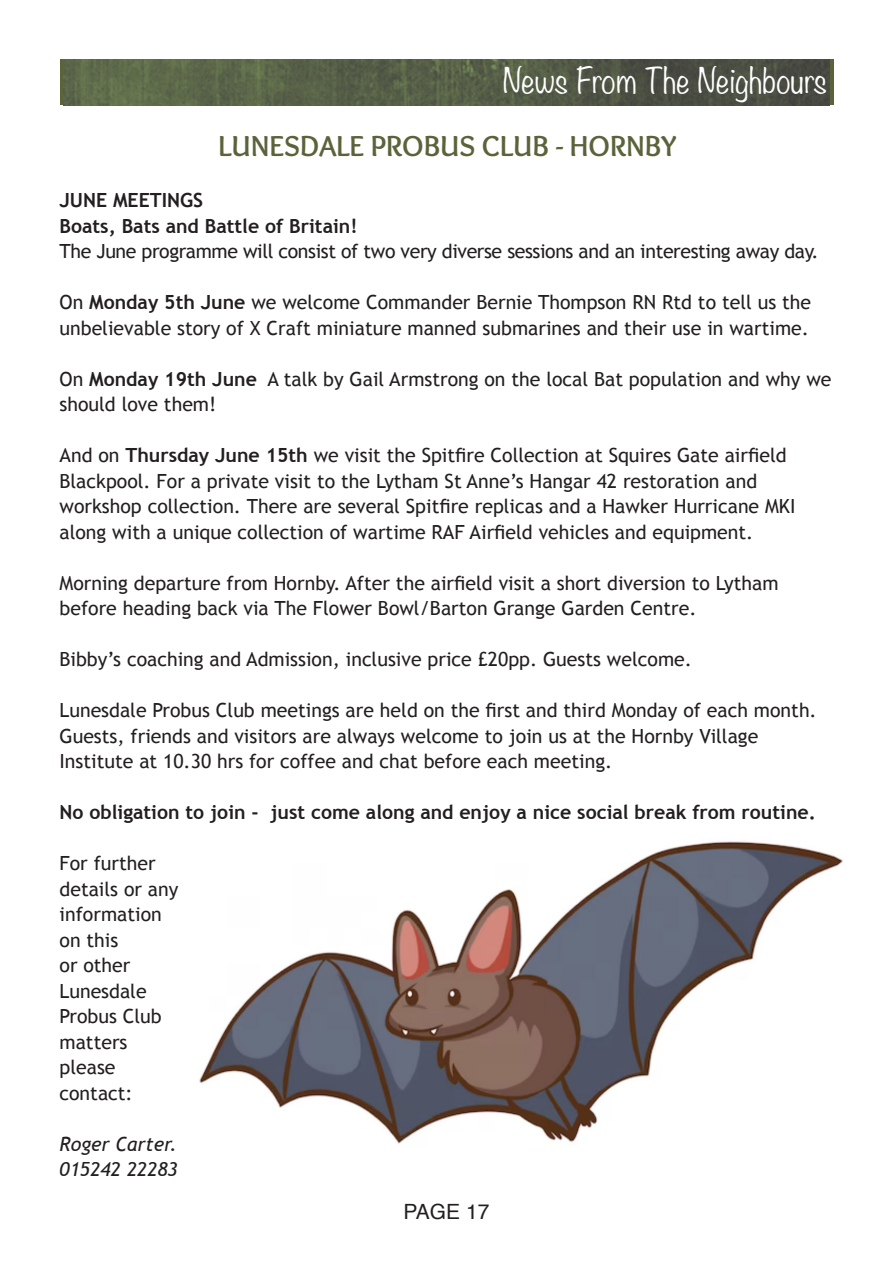
<style>
.page{position:relative;width:893px;height:1263px;background:#fff}
.page>*{position:absolute;margin:0;border:0;box-sizing:border-box;transform-origin:0 0}
.t1{font:300 31.5px "Noteworthy";color:#fff}
.Heading_Main{font:700 30px "Overlock";color:#5a633a}
.t2{font:21px "Helvetica";color:#231f20}
.Body{font:19.5px/25.5px "Trebuchet MS";color:#231f20}
.Body-2{font:19.5px "Trebuchet MS";letter-spacing:-.02em;color:#231f20}
.Body-3{font:700 19.5px "Trebuchet MS";color:#231f20}
.Sub-Heading__Lowerca{font:700 19.5px "Trebuchet MS";color:#231f20}
.Author{font:italic 19.5px/25.5px "Trebuchet MS";color:#231f20}
.Sub-Heading{font:700 19.5px "Trebuchet MS";color:#231f20}
.s1{font-weight:700}
</style>
<div class="page">
<img style="left:63px;top:60px;width:766px;height:45px">
<img style="left:199px;top:841px;width:644px;height:303px">
<p class="t1" style="left:503px;top:53px;width:325px">News From The Neighbours</p>
<p class="Heading_Main" style="left:218px;top:128px;width:460px">LUNESDALE PROBUS CLUB - HORNBY</p>
<p class="Sub-Heading" style="left:60px;top:188px;width:145px">JUNE MEETINGS</p>
<p class="Sub-Heading__Lowerca" style="left:60px;top:213px;width:299px">Boats, Bats and Battle of Britain!</p>
<p class="Body-2" style="left:60px;top:240px;width:761px">The June programme will consist of two very diverse sessions and an interesting away day.</p>
<p class="Body" style="left:60px;top:290px;width:753px">On <span class="s1">Monday 5th June</span> we welcome Commander Bernie Thompson RN Rtd to tell us the unbelievable story of X Craft miniature manned submarines and their use in wartime.</p>
<p class="Body" style="left:60px;top:366px;width:773px">On <span class="s1">Monday 19th June</span> A talk by Gail Armstrong on the local Bat population and why we should love them!</p>
<p class="Body" style="left:60px;top:443px;width:738px">And on <span class="s1">Thursday June 15th</span> we visit the Spitfire Collection at Squires Gate airfield Blackpool. For a private visit to the Lytham St Anne’s Hangar 42 restoration and workshop collection. There are several Spitfire replicas and a Hawker Hurricane MKI along with a unique collection of wartime RAF Airfield vehicles and equipment.</p>
<p class="Body" style="left:60px;top:570px;width:720px">Morning departure from Hornby. After the airfield visit a short diversion to Lytham before heading back via The Flower Bowl/Barton Grange Garden Centre.</p>
<p class="Body" style="left:60px;top:647px;width:634px">Bibby’s coaching and Admission, inclusive price £20pp. Guests welcome.</p>
<p class="Body" style="left:60px;top:698px;width:759px">Lunesdale Probus Club meetings are held on the first and third Monday of each month.<br>Guests, friends and visitors are always welcome to join us at the Hornby Village<br>Institute at 10.30 hrs for coffee and chat before each meeting.</p>
<p class="Body-3" style="left:60px;top:800px;width:758px">No obligation to join - just come along and enjoy a nice social break from routine.</p>
<p class="Body" style="left:60px;top:851px;width:120px">For further details or any information on this<br>or other<br>Lunesdale<br>Probus Club matters please contact:</p>
<p class="Author" style="left:60px;top:1131px;width:120px">Roger Carter.<br>015242 22283</p>
<p class="t2" style="left:403px;top:1195px;width:87px">PAGE 17</p>
</div>
